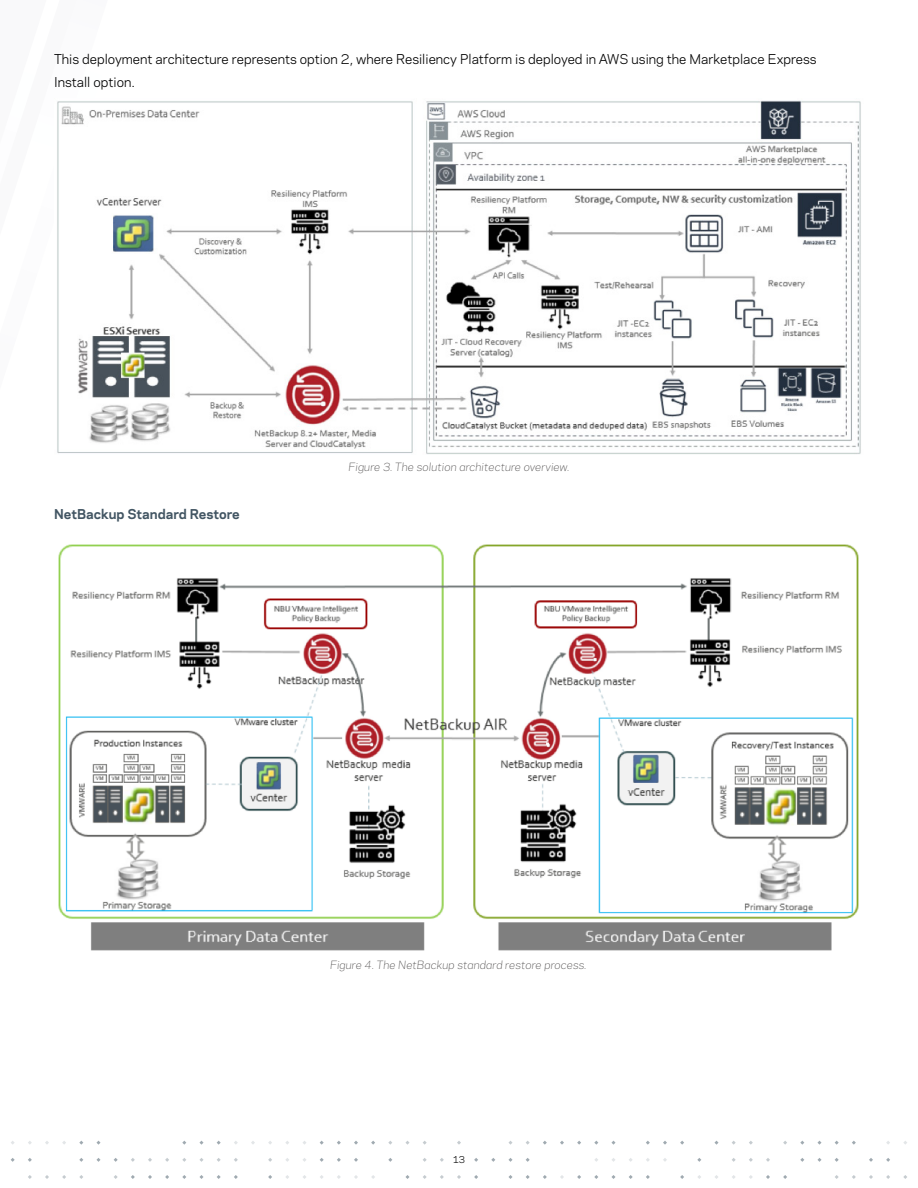
<style>
.page{position:relative;width:918px;height:1188px;background:#fff}
.page>*{position:absolute;margin:0;border:0;box-sizing:border-box;transform-origin:0 0}
.Body_Copy{font:12.75px/22.5px "Polaris";color:#000}
.Paragraph_Subtitle{font:700 12.75px "Polaris";color:#425563}
.Caption_Under_Diagra{font:italic 300 10.65px "Polaris";letter-spacing:.005em;color:#413f3f}
.t1{font:9px "Polaris";color:#000}
</style>
<div class="page">
<svg style="left:783px;top:1175px;width:4px;height:4px"></svg>
<svg style="left:766px;top:1158px;width:4px;height:4px"></svg>
<svg style="left:766px;top:1175px;width:4px;height:4px"></svg>
<svg style="left:749px;top:1158px;width:4px;height:4px"></svg>
<svg style="left:714px;top:1141px;width:5px;height:4px"></svg>
<svg style="left:697px;top:1158px;width:4px;height:4px"></svg>
<svg style="left:680px;top:1141px;width:4px;height:4px"></svg>
<svg style="left:680px;top:1175px;width:4px;height:4px"></svg>
<svg style="left:663px;top:1141px;width:4px;height:4px"></svg>
<svg style="left:646px;top:1141px;width:4px;height:4px"></svg>
<svg style="left:646px;top:1175px;width:4px;height:4px"></svg>
<svg style="left:629px;top:1175px;width:4px;height:4px"></svg>
<svg style="left:611px;top:1141px;width:5px;height:4px"></svg>
<svg style="left:611px;top:1175px;width:5px;height:4px"></svg>
<svg style="left:594px;top:1175px;width:4px;height:4px"></svg>
<svg style="left:577px;top:1141px;width:4px;height:4px"></svg>
<svg style="left:577px;top:1175px;width:4px;height:4px"></svg>
<svg style="left:560px;top:1141px;width:4px;height:4px"></svg>
<svg style="left:560px;top:1175px;width:4px;height:4px"></svg>
<svg style="left:543px;top:1141px;width:4px;height:4px"></svg>
<svg style="left:543px;top:1175px;width:4px;height:4px"></svg>
<svg style="left:526px;top:1158px;width:4px;height:4px"></svg>
<svg style="left:526px;top:1175px;width:4px;height:4px"></svg>
<svg style="left:508px;top:1141px;width:5px;height:4px"></svg>
<svg style="left:508px;top:1158px;width:5px;height:4px"></svg>
<svg style="left:508px;top:1175px;width:5px;height:4px"></svg>
<svg style="left:491px;top:1158px;width:4px;height:4px"></svg>
<svg style="left:474px;top:1158px;width:4px;height:4px"></svg>
<svg style="left:474px;top:1175px;width:4px;height:4px"></svg>
<svg style="left:457px;top:1141px;width:4px;height:4px"></svg>
<svg style="left:457px;top:1175px;width:4px;height:4px"></svg>
<svg style="left:440px;top:1158px;width:4px;height:4px"></svg>
<svg style="left:440px;top:1175px;width:4px;height:4px"></svg>
<svg style="left:423px;top:1175px;width:4px;height:4px"></svg>
<svg style="left:405px;top:1141px;width:5px;height:4px"></svg>
<svg style="left:405px;top:1175px;width:5px;height:4px"></svg>
<svg style="left:388px;top:1158px;width:4px;height:4px"></svg>
<svg style="left:371px;top:1141px;width:4px;height:4px"></svg>
<svg style="left:354px;top:1141px;width:4px;height:4px"></svg>
<svg style="left:354px;top:1158px;width:4px;height:4px"></svg>
<svg style="left:354px;top:1175px;width:4px;height:4px"></svg>
<svg style="left:337px;top:1141px;width:4px;height:4px"></svg>
<svg style="left:337px;top:1158px;width:4px;height:4px"></svg>
<svg style="left:320px;top:1158px;width:4px;height:4px"></svg>
<svg style="left:268px;top:1158px;width:4px;height:4px"></svg>
<svg style="left:268px;top:1175px;width:4px;height:4px"></svg>
<svg style="left:234px;top:1158px;width:4px;height:4px"></svg>
<svg style="left:234px;top:1175px;width:4px;height:4px"></svg>
<svg style="left:217px;top:1175px;width:4px;height:4px"></svg>
<svg style="left:199px;top:1141px;width:5px;height:4px"></svg>
<svg style="left:199px;top:1158px;width:5px;height:4px"></svg>
<svg style="left:199px;top:1175px;width:5px;height:4px"></svg>
<svg style="left:182px;top:1175px;width:4px;height:4px"></svg>
<svg style="left:165px;top:1158px;width:4px;height:4px"></svg>
<svg style="left:165px;top:1175px;width:4px;height:4px"></svg>
<svg style="left:148px;top:1158px;width:4px;height:4px"></svg>
<svg style="left:148px;top:1175px;width:4px;height:4px"></svg>
<svg style="left:131px;top:1158px;width:4px;height:4px"></svg>
<svg style="left:131px;top:1175px;width:4px;height:4px"></svg>
<svg style="left:114px;top:1158px;width:4px;height:4px"></svg>
<svg style="left:114px;top:1175px;width:4px;height:4px"></svg>
<svg style="left:96px;top:1141px;width:5px;height:4px"></svg>
<svg style="left:96px;top:1158px;width:5px;height:4px"></svg>
<svg style="left:79px;top:1158px;width:4px;height:4px"></svg>
<svg style="left:79px;top:1175px;width:4px;height:4px"></svg>
<svg style="left:62px;top:1175px;width:4px;height:4px"></svg>
<svg style="left:45px;top:1175px;width:4px;height:4px"></svg>
<svg style="left:28px;top:1158px;width:4px;height:4px"></svg>
<svg style="left:28px;top:1175px;width:4px;height:4px"></svg>
<svg style="left:11px;top:1158px;width:4px;height:4px"></svg>
<svg style="left:903px;top:1175px;width:4px;height:4px"></svg>
<svg style="left:886px;top:1158px;width:4px;height:4px"></svg>
<svg style="left:886px;top:1175px;width:4px;height:4px"></svg>
<svg style="left:869px;top:1158px;width:4px;height:4px"></svg>
<svg style="left:869px;top:1175px;width:4px;height:4px"></svg>
<svg style="left:852px;top:1141px;width:4px;height:4px"></svg>
<svg style="left:852px;top:1175px;width:4px;height:4px"></svg>
<svg style="left:835px;top:1158px;width:4px;height:4px"></svg>
<svg style="left:835px;top:1175px;width:4px;height:4px"></svg>
<svg style="left:817px;top:1141px;width:5px;height:4px"></svg>
<svg style="left:817px;top:1158px;width:5px;height:4px"></svg>
<svg style="left:800px;top:1158px;width:4px;height:4px"></svg>
<img style="left:57px;top:100px;width:804px;height:354px">
<img style="left:58px;top:544px;width:801px;height:407px">
<p class="Body_Copy" style="left:54px;top:47px;width:764px">This deployment architecture represents option 2, where Resiliency Platform is deployed in AWS using the Marketplace Express<br>Install option.</p>
<p class="Paragraph_Subtitle" style="left:54px;top:504px;width:187px">NetBackup Standard Restore</p>
<p class="Caption_Under_Diagra" style="left:348px;top:458px;width:223px">Figure 3. The solution architecture overview.</p>
<p class="Caption_Under_Diagra" style="left:330px;top:957px;width:258px">Figure 4. The NetBackup standard restore process.</p>
<p class="t1" style="left:453px;top:1153px;width:14px">13</p>
</div>
